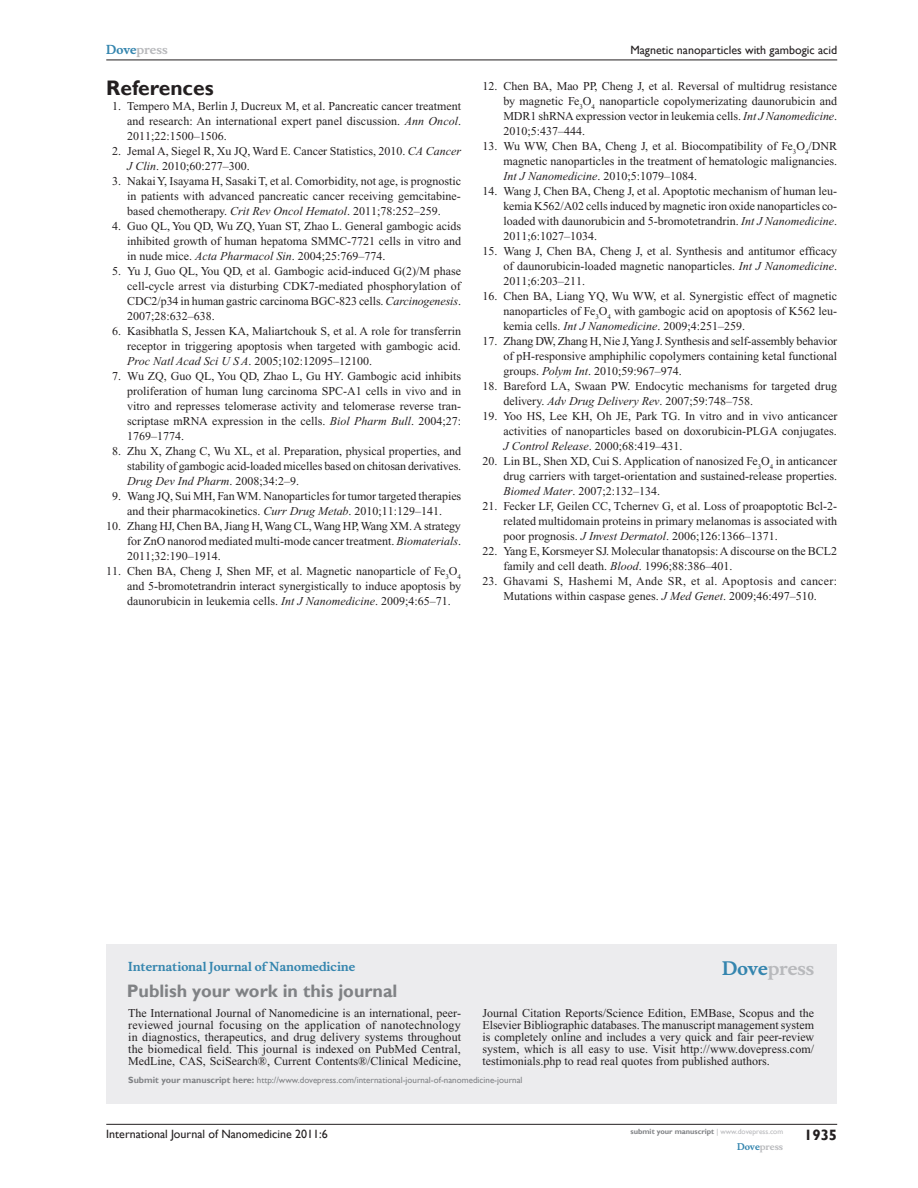
<style>
.page{position:relative;width:918px;height:1188px;background:#fff}
.page>*{position:absolute;margin:0;border:0;box-sizing:border-box;transform-origin:0 0}
.t1{font:700 21px "Gill Sans";color:#231f20}
.t2{font:700 18px "Gill Sans";color:#808285}
.t3{font:700 18px "Musee";color:#b8b9bc}
.t4{font:700 15px "Gill Sans";color:#231f20}
.t5{font:12px/15px "Times New Roman";color:#231f20;text-align:justify}
.t6{font:12px "Gill Sans";color:#231f20}
.t7{font:700 12px "Musee";color:#3485ae}
.t8{font:700 12px "Musee";color:#b8b9bc}
.t9{font:9px "Gill Sans";color:#808285}
.t10{font:700 9px "Musee";color:#b8b9bc}
.t11{font:700 7.5px "Gill Sans";color:#808285}
.s1{color:#3485ae}
.s2{font-style:italic}
.s3{font-weight:700}
.s4{font-weight:400;color:#b8b9bc}
</style>
<div class="page">
<div style="left:106px;top:944px;width:731px;height:159px;background:#ececee"></div>
<hr style="left:106px;top:1124px;width:731px;height:1px;background:#231f20">
<hr style="left:106px;top:60px;width:731px;height:1px;background:#231f20">
<p class="t8" style="left:106px;top:43px;width:63px"><span class="s1">Dove</span>press</p>
<h1 class="t1" style="left:106px;top:76px;width:109px">References</h1>
<p class="t5" style="left:127px;top:99px;width:335px;text-indent:-15px">1. Tempero MA, Berlin J, Ducreux M, et al. Pancreatic cancer treatment and research: An international expert panel discussion. <span class="s2">Ann Oncol</span>.<br>2011;22:1500–1506.</p>
<p class="t5" style="left:127px;top:144px;width:335px;text-indent:-15px">2. Jemal A, Siegel R, Xu JQ, Ward E. Cancer Statistics, 2010. <span class="s2">CA Cancer<br>J Clin</span>. 2010;60:277–300.</p>
<p class="t5" style="left:127px;top:174px;width:335px;text-indent:-15px">3. Nakai Y, Isayama H, Sasaki T, et al. Comorbidity, not age, is prognostic in patients with advanced pancreatic cancer receiving gemcitabine&shy;based chemotherapy. <span class="s2">Crit Rev Oncol Hematol</span>. 2011;78:252–259.</p>
<p class="t5" style="left:127px;top:219px;width:335px;text-indent:-15px">4. Guo QL, You QD, Wu ZQ, Yuan ST, Zhao L. General gambogic acids inhibited growth of human hepatoma SMMC-7721 cells in vitro and in nude mice. <span class="s2">Acta Pharmacol Sin</span>. 2004;25:769–774.</p>
<p class="t5" style="left:127px;top:264px;width:335px;text-indent:-15px">5. Yu J, Guo QL, You QD, et al. Gambogic acid-induced G(2)/M phase cell-cycle arrest via disturbing CDK7-mediated phosphorylation of CDC2/p34 in human gastric carcinoma BGC-823 cells. <span class="s2">Carcinogenesis</span>.<br>2007;28:632–638.</p>
<p class="t5" style="left:127px;top:324px;width:335px;text-indent:-15px">6. Kasibhatla S, Jessen KA, Maliartchouk S, et al. A role for transferrin receptor in triggering apoptosis when targeted with gambogic acid.<br><span class="s2">Proc Natl Acad Sci U S A</span>. 2005;102:12095–12100.</p>
<p class="t5" style="left:127px;top:369px;width:335px;text-indent:-15px">7. Wu ZQ, Guo QL, You QD, Zhao L, Gu HY. Gambogic acid inhibits proliferation of human lung carcinoma SPC-A1 cells in vivo and in vitro and represses telomerase activity and telomerase reverse tran&shy;scriptase mRNA expression in the cells. <span class="s2">Biol Pharm Bull</span>. 2004;27:<br>1769–1774.</p>
<p class="t5" style="left:127px;top:444px;width:335px;text-indent:-15px">8. Zhu X, Zhang C, Wu XL, et al. Preparation, physical properties, and stability of gambogic acid-loaded micelles based on chitosan derivatives.<br><span class="s2">Drug Dev Ind Pharm</span>. 2008;34:2–9.</p>
<p class="t5" style="left:112px;top:489px;width:351px;text-align:center">9. Wang JQ, Sui MH, Fan WM. Nanoparticles for tumor targeted therapies and their pharmacokinetics. <span class="s2">Curr Drug Metab</span>. 2010;11:129–141.</p>
<p class="t5" style="left:127px;top:519px;width:335px;text-indent:-21px">10. Zhang HJ, Chen BA, Jiang H, Wang CL, Wang HP, Wang XM. A strategy for ZnO nanorod mediated multi-mode cancer treatment. <span class="s2">Biomaterials</span>.<br>2011;32:190–1914.</p>
<p class="t5" style="left:127px;top:564px;width:335px;text-indent:-21px">11. Chen BA, Cheng J, Shen MF, et al. Magnetic nanoparticle of Fe<sub>3</sub>O<sub>4 </sub>and 5-bromotetrandrin interact synergistically to induce apoptosis by daunorubicin in leukemia cells. <span class="s2">Int J Nanomedicine</span>. 2009;4:65–71.</p>
<p class="t6" style="left:630px;top:43px;width:208px">Magnetic nanoparticles with gambogic acid</p>
<p class="t5" style="left:503px;top:78px;width:335px;text-indent:-21px">12. Chen BA, Mao PP, Cheng J, et al. Reversal of multidrug resistance by magnetic Fe<sub>3</sub>O<sub>4</sub> nanoparticle copolymerizating daunorubicin and MDR1 shRNA expression vector in leukemia cells. <span class="s2">Int J Nanomedicine</span>.<br>2010;5:437–444.</p>
<p class="t5" style="left:503px;top:138px;width:335px;text-indent:-21px">13. Wu WW, Chen BA, Cheng J, et al. Biocompatibility of Fe<sub>3</sub>O<sub>4</sub>/DNR magnetic nanoparticles in the treatment of hematologic malignancies.<br><span class="s2">Int J Nanomedicine</span>. 2010;5:1079–1084.</p>
<p class="t5" style="left:503px;top:183px;width:335px;text-indent:-21px">14. Wang J, Chen BA, Cheng J, et al. Apoptotic mechanism of human leu&shy;kemia K562/A02 cells induced by magnetic iron oxide nanoparticles co&shy;loaded with daunorubicin and 5-bromotetrandrin. <span class="s2">Int J Nanomedicine</span>.<br>2011;6:1027–1034.</p>
<p class="t5" style="left:503px;top:243px;width:335px;text-indent:-21px">15. Wang J, Chen BA, Cheng J, et al. Synthesis and antitumor efficacy of daunorubicin-loaded magnetic nanoparticles. <span class="s2">Int J Nanomedicine</span>.<br>2011;6:203–211.</p>
<p class="t5" style="left:503px;top:288px;width:335px;text-indent:-21px">16. Chen BA, Liang YQ, Wu WW, et al. Synergistic effect of magnetic nanoparticles of Fe<sub>3</sub>O<sub>4</sub> with gambogic acid on apoptosis of K562 leu&shy;kemia cells. <span class="s2">Int J Nanomedicine</span>. 2009;4:251–259.</p>
<p class="t5" style="left:503px;top:333px;width:335px;text-indent:-21px">17. Zhang DW, Zhang H, Nie J, Yang J. Synthesis and self-assembly behavior of pH-responsive amphiphilic copolymers containing ketal functional groups. <span class="s2">Polym Int</span>. 2010;59:967–974.</p>
<p class="t5" style="left:503px;top:378px;width:335px;text-indent:-21px">18. Bareford LA, Swaan PW. Endocytic mechanisms for targeted drug delivery. <span class="s2">Adv Drug Delivery Rev</span>. 2007;59:748–758.</p>
<p class="t5" style="left:503px;top:408px;width:335px;text-indent:-21px">19. Yoo HS, Lee KH, Oh JE, Park TG. In vitro and in vivo anticancer activities of nanoparticles based on doxorubicin-PLGA conjugates.<br><span class="s2">J Control Release</span>. 2000;68:419–431.</p>
<p class="t5" style="left:503px;top:453px;width:335px;text-indent:-21px">20. Lin BL, Shen XD, Cui S. Application of nanosized Fe<sub>3</sub>O<sub>4</sub> in anticancer drug carriers with target-orientation and sustained-release properties.<br><span class="s2">Biomed Mater</span>. 2007;2:132–134.</p>
<p class="t5" style="left:503px;top:498px;width:335px;text-indent:-21px">21. Fecker LF, Geilen CC, Tchernev G, et al. Loss of proapoptotic Bcl-2- related multidomain proteins in primary melanomas is associated with poor prognosis. <span class="s2">J Invest Dermatol</span>. 2006;126:1366–1371.</p>
<p class="t5" style="left:503px;top:543px;width:335px;text-indent:-21px">22. Yang E, Korsmeyer SJ. Molecular thanatopsis: A discourse on the BCL2 family and cell death. <span class="s2">Blood</span>. 1996;88:386–401.</p>
<p class="t5" style="left:482px;top:573px;width:356px;text-align:center">23. Ghavami S, Hashemi M, Ande SR, et al. Apoptosis and cancer:<br>Mutations within caspase genes. <span class="s2">J Med Genet</span>. 2009;46:497–510.</p>
<p class="t7" style="left:128px;top:959px;width:228px">International Journal of Nanomedicine</p>
<h2 class="t2" style="left:127px;top:980px;width:272px">Publish your work in this journal</h2>
<h2 class="t3" style="left:722px;top:958px;width:94px"><span class="s1">Dove</span>press</h2>
<p class="t5" style="left:128px;top:1007px;width:334px;line-height:12px">The International Journal of Nanomedicine is an international, peer&shy;reviewed journal focusing on the application of nanotechnology in diagnostics, therapeutics, and drug delivery systems throughout the biomedical field. This journal is indexed on PubMed Central, MedLine, CAS, SciSearch®, Current Contents®/Clinical Medicine,</p>
<p class="t5" style="left:482px;top:1007px;width:333px;line-height:12px">Journal Citation Reports/Science Edition, EMBase, Scopus and the Elsevier Bibliographic databases. The manuscript management system is completely online and includes a very quick and fair peer-review system, which is all easy to use. Visit http://www.dovepress.com/ testimonials.php to read real quotes from published authors.</p>
<p class="t9" style="left:128px;top:1075px;width:396px"><span class="s3">Submit your manuscript here:</span> http://www.dovepress.com/international-journal-of-nanomedicine-journal</p>
<p class="t6" style="left:106px;top:1127px;width:223px">International Journal of Nanomedicine 2011:6</p>
<p class="t11" style="left:631px;top:1127px;width:154px">submit your manuscript <span class="s4">| www.dovepress.com</span></p>
<p class="t10" style="left:737px;top:1141px;width:48px"><span class="s1">Dove</span>press</p>
<p class="t4" style="left:804px;top:1126px;width:35px">1935</p>
</div>
